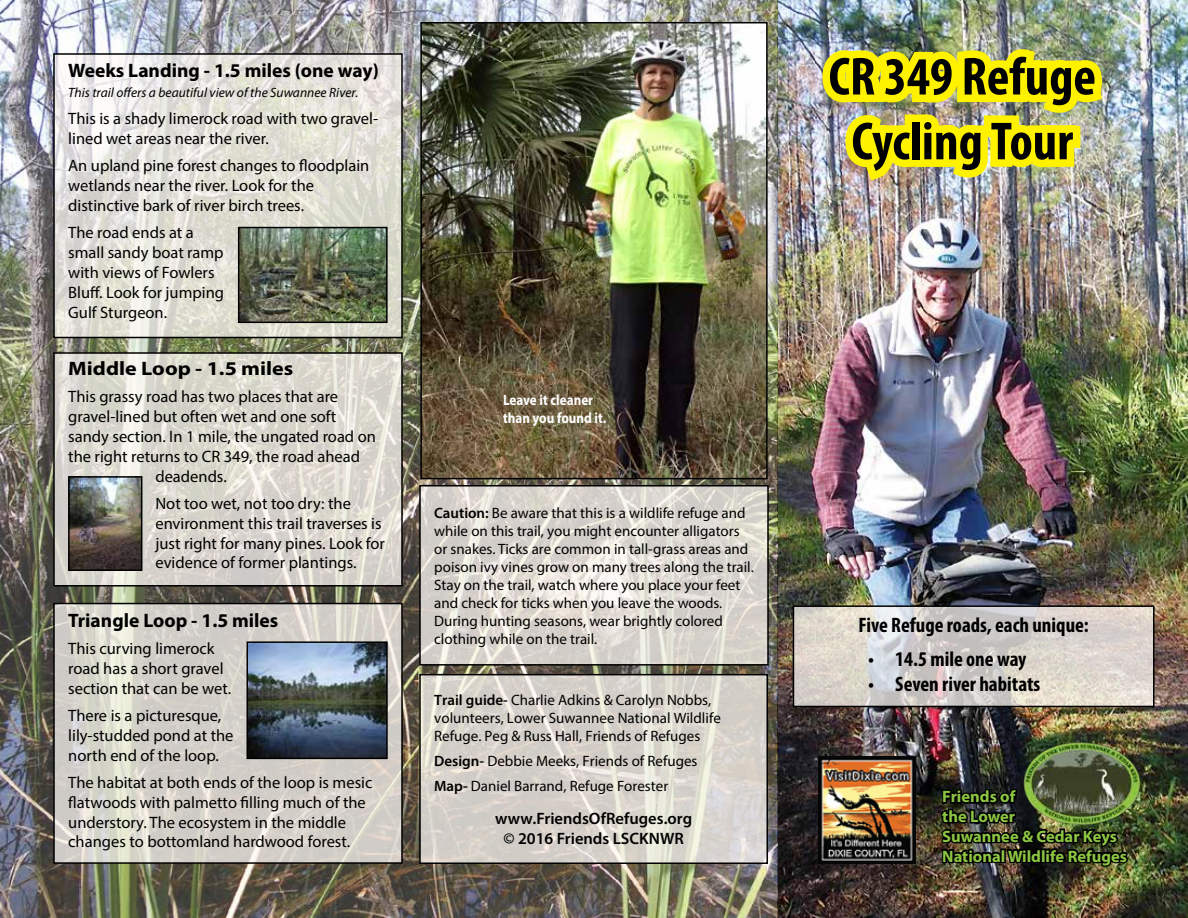
<style>
.page{position:relative;width:1188px;height:918px;background:#fff}
.page>*{position:absolute;margin:0;border:0;box-sizing:border-box;transform-origin:0 0}
.t1{font:700 condensed 54px/64.8px "Myriad Pro";color:#000;text-align:center}
.t2{font:700 condensed 21px "Myriad Pro";color:#000}
.t3{font:700 19.5px "Myriad Pro";color:#000}
.t4{font:700 19.5px "Myriad Pro";color:#000;scale:1.13 1}
.t5{font:16.5px/19.8px "Myriad Pro";color:#000}
.t6{font:700 16.5px/19.8px "Myriad Pro";color:#8dc642}
.t7{font:600 16.5px/19.8px "Myriad Pro";color:#000;text-align:center}
.t8{font:15px/18px "Myriad Pro";color:#000}
.t9{font:700 15px/18px "Myriad Pro";color:#fff;scale:.87 1}
.t10{font:italic 13.5px "Myriad Pro";color:#000}
.s1{font-weight:600}
</style>
<div class="page">
<img style="left:0;top:0;width:1188px;height:918px">
<img style="left:815px;top:37px;width:295px;height:152px">
<svg style="left:422px;top:677px;width:343px;height:184px;background:#d9d5cd"></svg>
<div style="left:419px;top:674px;width:349px;height:190px;border:2px solid #000"></div>
<svg style="left:56px;top:606px;width:344px;height:255px;background:#d6d3cb"></svg>
<div style="left:53px;top:603px;width:350px;height:261px;border:2px solid #000"></div>
<img style="left:250px;top:644px;width:135px;height:112px">
<div style="left:247px;top:641px;width:141px;height:118px;border:2px solid #000"></div>
<svg style="left:56px;top:355px;width:344px;height:229px;background:#dcd9d1"></svg>
<div style="left:53px;top:352px;width:350px;height:235px;border:2px solid #000"></div>
<img style="left:71px;top:479px;width:68px;height:89px">
<div style="left:68px;top:476px;width:74px;height:95px;border:2px solid #000"></div>
<svg style="left:422px;top:488px;width:344px;height:175px;background:#ddd9d2"></svg>
<div style="left:419px;top:485px;width:350px;height:181px;border:2px solid #000"></div>
<svg style="left:56px;top:56px;width:344px;height:279px;background:#e3e1da"></svg>
<div style="left:53px;top:53px;width:350px;height:285px;border:2px solid #000"></div>
<img style="left:241px;top:230px;width:144px;height:90px">
<div style="left:238px;top:227px;width:150px;height:96px;border:2px solid #000"></div>
<svg style="left:796px;top:608px;width:356px;height:96px;background:#d8d3cd"></svg>
<div style="left:793px;top:605px;width:362px;height:102px;border:2px solid #000"></div>
<img style="left:1130px;top:740px;width:11px;height:86px">
<img style="left:939px;top:739px;width:191px;height:179px">
<img style="left:423px;top:25px;width:342px;height:451px">
<div style="left:420px;top:22px;width:348px;height:457px;border:2px solid #000"></div>
<img style="left:818px;top:757px;width:97px;height:107px">
<p class="t3" style="left:68px;top:58px;width:312px">Weeks Landing - 1.5 miles (one way)</p>
<p class="t10" style="left:68px;top:84px;width:291px">This trail offers a beautiful view of the Suwannee River.</p>
<p class="t5" style="left:68px;top:109px;width:311px">This is a shady limerock road with two gravel&shy;lined wet areas near the river.</p>
<p class="t5" style="left:68px;top:156px;width:303px">An upland pine forest changes to floodplain wetlands near the river. Look for the distinctive bark of river birch trees.</p>
<p class="t5" style="left:68px;top:223px;width:157px">The road ends at a small sandy boat ramp with views of Fowlers<br>Bluff. Look for jumping<br>Gulf Sturgeon.</p>
<p class="t4" style="left:68px;top:356px;width:201px">Middle Loop - 1.5 miles</p>
<p class="t5" style="left:68px;top:387px;width:271px">This grassy road has two places that are</p>
<p class="t5" style="left:68px;top:407px;width:270px">gravel-lined but often wet and one soft</p>
<p class="t5" style="left:68px;top:426px;width:309px">sandy section. In 1 mile, the ungated road on</p>
<p class="t5" style="left:68px;top:446px;width:293px">the right returns to CR 349, the road ahead</p>
<p class="t5" style="left:155px;top:466px;width:73px">deadends.</p>
<p class="t5" style="left:155px;top:493px;width:231px">Not too wet, not too dry: the environment this trail traverses is just right for many pines. Look for evidence of former plantings.</p>
<p class="t8" style="left:434px;top:504px;width:321px"><span class="s1">Caution:</span> Be aware that this is a wildlife refuge and while on this trail, you might encounter alligators or snakes. Ticks are common in tall-grass areas and poison ivy vines grow on many trees along the trail.<br>Stay on the trail, watch where you place your feet and check for ticks when you leave the woods.<br>During hunting seasons, wear brightly colored clothing while on the trail.</p>
<p class="t9" style="left:503px;top:390px;width:120px">Leave it cleaner than you found it.</p>
<p class="t3" style="left:68px;top:608px;width:212px">Triangle Loop - 1.5 miles</p>
<p class="t5" style="left:68px;top:638px;width:165px">This curving limerock road has a short gravel section that can be wet.</p>
<p class="t5" style="left:68px;top:705px;width:167px">There is a picturesque, lily-studded pond at the north end of the loop.</p>
<p class="t5" style="left:68px;top:772px;width:306px">The habitat at both ends of the loop is mesic flatwoods with palmetto filling much of the understory. The ecosystem in the middle changes to bottomland hardwood forest.</p>
<p class="t8" style="left:434px;top:691px;width:288px"><span class="s1">Trail guide-</span> Charlie Adkins &amp; Carolyn Nobbs, volunteers, Lower Suwannee National Wildlife<br>Refuge. Peg &amp; Russ Hall, Friends of Refuges</p>
<p class="t8" style="left:434px;top:748px;width:265px;line-height:24.8px"><span class="s1">Design-</span> Debbie Meeks, Friends of Refuges<br><span class="s1">Map-</span> Daniel Barrand, Refuge Forester</p>
<p class="t7" style="left:495px;top:808px;width:199px">www.FriendsOfRefuges.org © 2016 Friends LSCKNWR</p>
<h1 class="t1" style="left:829px;top:43px;width:269px">CR 349 Refuge<br>Cycling Tour</h1>
<p class="t2" style="left:858px;top:612px;width:232px">Five Refuge roads, each unique:</p>
<p class="t2" style="left:868px;top:646px;width:160px">• 14.5 mile one way</p>
<p class="t2" style="left:868px;top:671px;width:174px">• Seven river habitats</p>
<p class="t6" style="left:942px;top:786px;width:186px">Friends of<br>the Lower<br>Suwannee &amp; Cedar Keys<br>National Wildlife Refuges</p>
</div>
